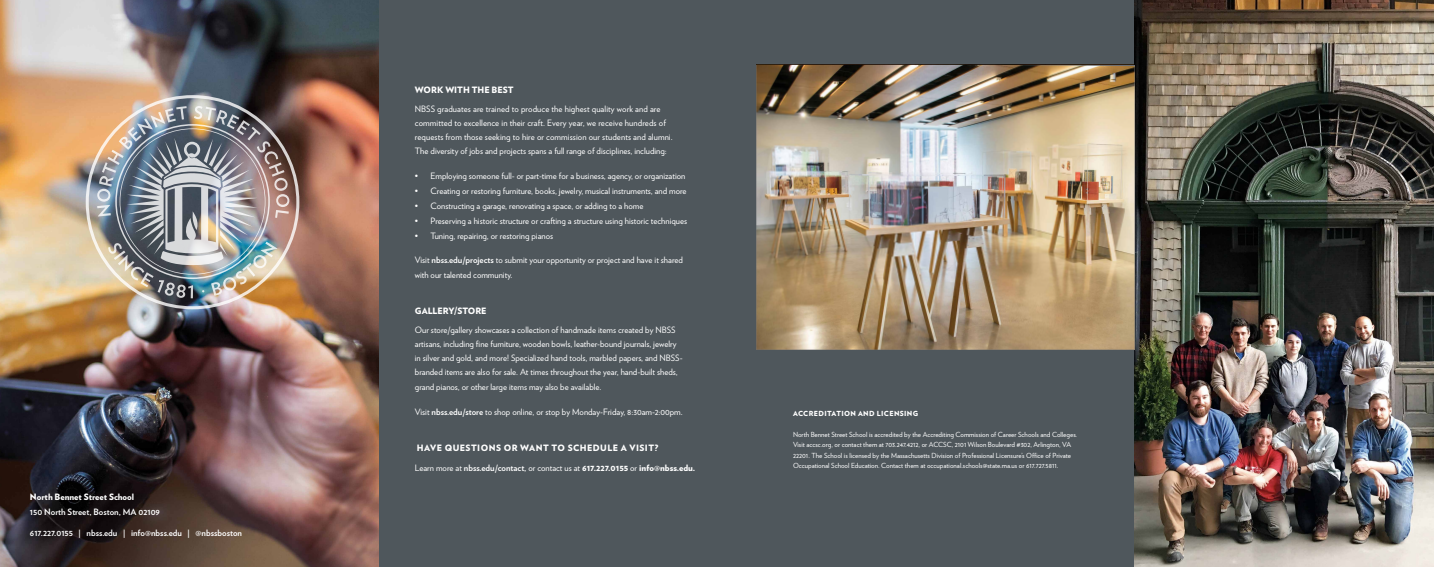
<style>
.page{position:relative;width:1434px;height:567px;background:#fff}
.page>*{position:absolute;margin:0;border:0;box-sizing:border-box;transform-origin:0 0}
.t1{font:8.75px/14px "Verlag";color:#fff}
.t2{font:700 8.75px "Verlag";color:#fff}
.t3{font:900 8.75px "Verlag";color:#fff}
.t4{font:900 8.75px "Verlag";letter-spacing:.05em;color:#fff}
.t5{font:7px/10.5px "Verlag";color:#fff}
.t6{font:900 7px "Verlag";letter-spacing:.05em;color:#fff}
.s1{font-weight:700}
.s2{font-weight:900}
</style>
<div class="page">
<div style="left:378px;top:0;width:756px;height:567px;background:#4f575c"></div>
<img style="left:0;top:0;width:378px;height:567px">
<img style="left:86px;top:95px;width:213px;height:214px">
<img style="left:97px;top:106px;width:192px;height:192px">
<img style="left:1134px;top:0;width:299px;height:567px">
<img style="left:756px;top:65px;width:378px;height:285px">
<p class="t3" style="left:30px;top:489px;width:106px">North Bennet Street School</p>
<p class="t2" style="left:30px;top:505px;width:131px">150 North Street, Boston, MA 02109</p>
<p class="t2" style="left:30px;top:526px;width:213px">617.227.0155 | nbss.edu | info@nbss.edu | @nbssboston</p>
<p class="t3" style="left:415px;top:82px;width:100px">WORK WITH THE BEST</p>
<p class="t1" style="left:415px;top:101px;width:259px">NBSS graduates are trained to produce the highest quality work and are committed to excellence in their craft. Every year, we receive hundreds of requests from those seeking to hire or commission our students and alumni.<br>The diversity of jobs and projects spans a full range of disciplines, including:</p>
<p class="t1" style="left:415px;top:169px;width:272px">• Employing someone full- or part-time for a business, agency, or organization</p>
<p class="t1" style="left:415px;top:183px;width:273px">• Creating or restoring furniture, books, jewelry, musical instruments, and more</p>
<p class="t1" style="left:415px;top:198px;width:230px">• Constructing a garage, renovating a space, or adding to a home</p>
<p class="t1" style="left:415px;top:213px;width:274px">• Preserving a historic structure or crafting a structure using historic techniques</p>
<p class="t1" style="left:415px;top:228px;width:140px">• Tuning, repairing, or restoring pianos</p>
<p class="t1" style="left:415px;top:252px;width:270px;line-height:14.9px">Visit <span class="s1">nbss.edu/projects</span> to submit your opportunity or project and have it shared with our talented community.</p>
<p class="t3" style="left:415px;top:304px;width:73px">GALLERY/STORE</p>
<p class="t1" style="left:415px;top:323px;width:269px">Our store/gallery showcases a collection of handmade items created by NBSS artisans, including fine furniture, wooden bowls, leather-bound journals, jewelry in silver and gold, and more! Specialized hand tools, marbled papers, and NBSS&shy;branded items are also for sale. At times throughout the year, hand-built sheds,</p>
<p class="t1" style="left:415px;top:379px;width:188px">grand pianos, or other large items may also be available.</p>
<p class="t1" style="left:415px;top:405px;width:269px">Visit <span class="s1">nbss.edu/store</span> to shop online, or stop by Monday-Friday, 8:30am-2:00pm.</p>
<p class="t4" style="left:417px;top:441px;width:243px">HAVE QUESTIONS OR WANT TO SCHEDULE A VISIT?</p>
<p class="t1" style="left:415px;top:461px;width:282px">Learn more at <span class="s1">nbss.edu/contact,</span> or contact us at <span class="s2">617.227.0155</span> or <span class="s2">info@nbss.edu.</span></p>
<p class="t6" style="left:793px;top:408px;width:127px">ACCREDITATION AND LICENSING</p>
<p class="t5" style="left:793px;top:429px;width:285px">North Bennet Street School is accredited by the Accrediting Commission of Career Schools and Colleges.<br>Visit accsc.org, or contact them at 703.247.4212, or ACCSC, 2101 Wilson Boulevard #302, Arlington, VA 22201. The School is licensed by the Massachusetts Division of Professional Licensure’s Office of Private Occupational School Education. Contact them at occupational.schools@state.ma.us or 617.727.5811.</p>
</div>
